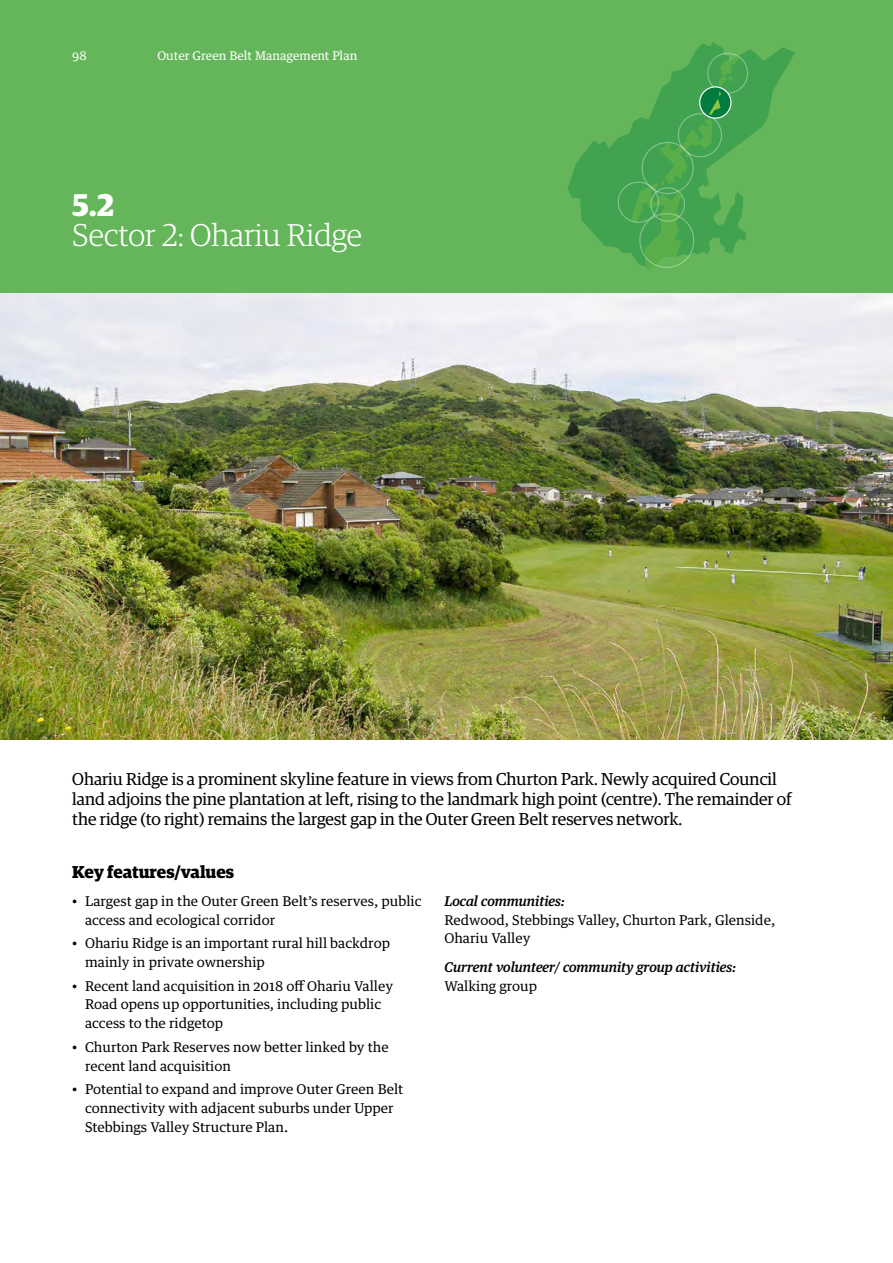
<style>
.page{position:relative;width:893px;height:1263px;background:#fff}
.page>*{position:absolute;margin:0;border:0;box-sizing:border-box;transform-origin:0 0}
.t1{font:300 31.5px "Guardian Egyp";color:#fff}
.t2{font:700 31.5px "Guardian Egyp";color:#fff}
.t3{font:17.25px/20.2px "Guardian Egyp";color:#000}
.t4{font:700 17.25px "Guardian Egyp";letter-spacing:-.005em;color:#000}
.t5{font:13.5px/18.9px "Guardian Text Egyp";color:#000}
.t6{font:italic 500 13.5px "Guardian Text Egyp";color:#000}
.t7{font:12px "Guardian Text Egyp";color:#fff}
</style>
<div class="page">
<div style="left:0;top:0;width:893px;height:306px;background:#65b65b"></div>
<img style="left:0;top:293px;width:893px;height:447px">
<svg style="left:568px;top:42px;width:227px;height:211px"></svg>
<div style="left:618px;top:182px;width:41px;height:41px;border:1px solid #fff;border-radius:50%"></div>
<div style="left:707px;top:53px;width:41px;height:41px;border:1px solid #fff;border-radius:50%"></div>
<svg style="left:631px;top:55px;width:109px;height:216px"></svg>
<div style="left:699px;top:86px;width:32px;height:33px;border:1px solid #fff;border-radius:50%"></div>
<p class="t7" style="left:72px;top:46px;width:16px">98</p>
<p class="t7" style="left:157px;top:46px;width:201px">Outer Green Belt Management Plan</p>
<h1 class="t2" style="left:72px;top:181px;width:43px">5.2</h1>
<h1 class="t1" style="left:72px;top:214px;width:291px">Sector 2: Ohariu Ridge</h1>
<p class="t3" style="left:72px;top:768px;width:721px">Ohariu Ridge is a prominent skyline feature in views from Churton Park. Newly acquired Council land adjoins the pine plantation at left, rising to the landmark high point (centre). The remainder of the ridge (to right) remains the largest gap in the Outer Green Belt reserves network.</p>
<p class="t4" style="left:72px;top:858px;width:163px">Key features/values</p>
<p class="t5" style="left:85px;top:890px;width:338px;text-indent:-13px">• Largest gap in the Outer Green Belt’s reserves, public access and ecological corridor</p>
<p class="t5" style="left:85px;top:932px;width:306px;text-indent:-13px">• Ohariu Ridge is an important rural hill backdrop mainly in private ownership</p>
<p class="t5" style="left:85px;top:975px;width:310px;text-indent:-13px">• Recent land acquisition in 2018 off Ohariu Valley<br>Road opens up opportunities, including public access to the ridgetop</p>
<p class="t5" style="left:85px;top:1036px;width:305px;text-indent:-13px">• Churton Park Reserves now better linked by the recent land acquisition</p>
<p class="t5" style="left:85px;top:1079px;width:320px;text-indent:-13px">• Potential to expand and improve Outer Green Belt connectivity with adjacent suburbs under Upper<br>Stebbings Valley Structure Plan.</p>
<p class="t6" style="left:444px;top:889px;width:122px">Local communities:</p>
<p class="t5" style="left:444px;top:909px;width:332px">Redwood, Stebbings Valley, Churton Park, Glenside,<br>Ohariu Valley</p>
<p class="t6" style="left:444px;top:955px;width:294px">Current volunteer/ community group activities:</p>
<p class="t5" style="left:444px;top:975px;width:94px">Walking group</p>
</div>
